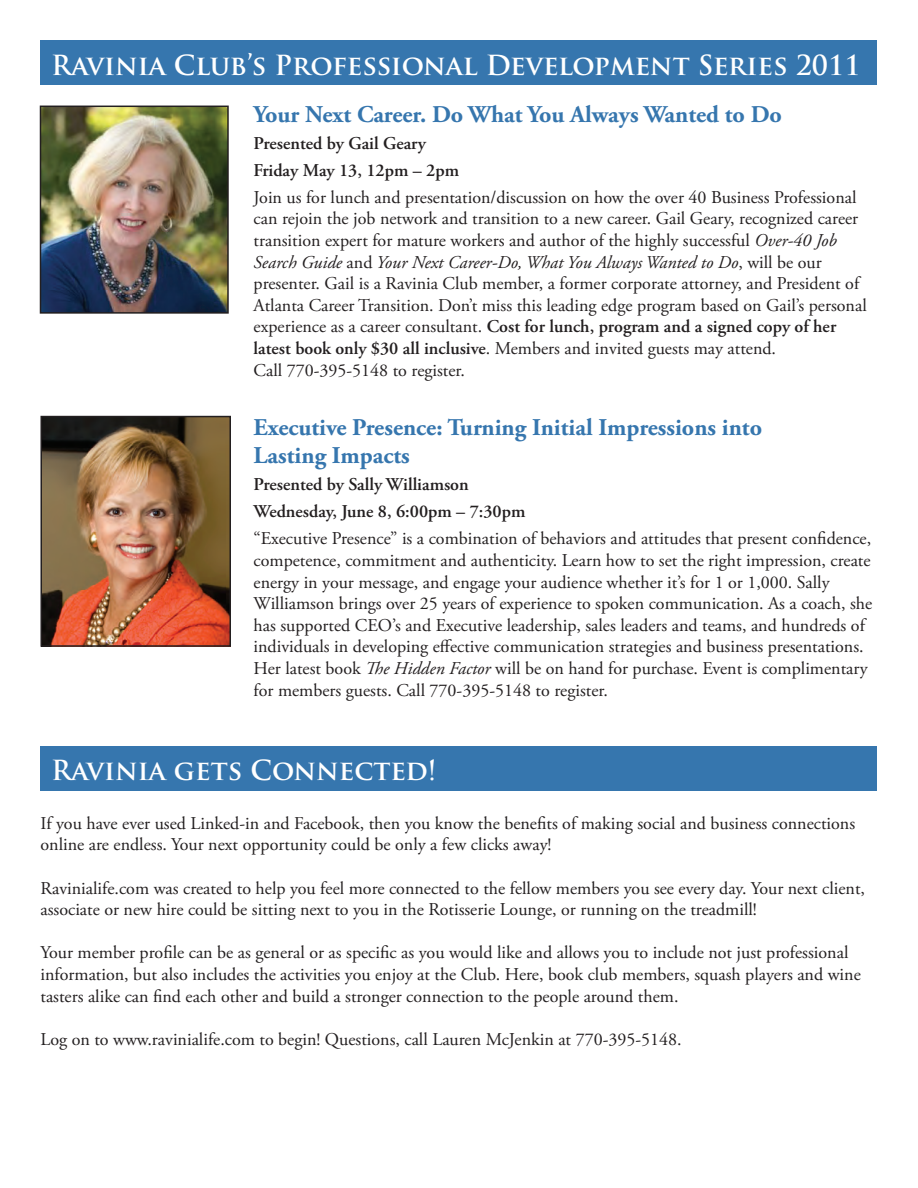
<style>
.page{position:relative;width:918px;height:1188px;background:#fff}
.page>*{position:absolute;margin:0;border:0;box-sizing:border-box;transform-origin:0 0}
.t1{font:700 27px "Trajan Pro";color:#fff}
.t2{font:700 24px/28.8px "Adobe Garamond Pro";color:#3676ae}
.t3{font:18px/21.6px "Adobe Garamond Pro";color:#231f20}
.t4{font:600 18px/27px "Adobe Garamond Pro";color:#231f20}
.s1{font-style:italic}
.s2{font-weight:600}
</style>
<div class="page">
<div style="left:40px;top:40px;width:838px;height:45px;background:#3676ae"></div>
<div style="left:40px;top:746px;width:838px;height:45px;background:#3676ae"></div>
<img style="left:43px;top:419px;width:185px;height:225px">
<div style="left:40px;top:416px;width:191px;height:231px;border:2px solid #231f20"></div>
<img style="left:43px;top:109px;width:183px;height:202px">
<div style="left:40px;top:106px;width:189px;height:208px;border:2px solid #231f20"></div>
<h1 class="t1" style="left:51px;top:48px;width:811px">Ravinia Club’s Professional Development Series 2011</h1>
<h2 class="t2" style="left:254px;top:100px;width:530px">Your Next Career. Do What You Always Wanted to Do</h2>
<p class="t4" style="left:254px;top:130px;width:207px">Presented by Gail Geary<br>Friday May 13, 12pm – 2pm</p>
<p class="t3" style="left:254px;top:187px;width:615px">Join us for lunch and presentation/discussion on how the over 40 Business Professional can rejoin the job network and transition to a new career. Gail Geary, recognized career transition expert for mature workers and author of the highly successful <span class="s1">Over-40 Job Search Guide</span> and <span class="s1">Your Next Career-Do, What You Always Wanted to Do</span>, will be our presenter. Gail is a Ravinia Club member, a former corporate attorney, and President of Atlanta Career Transition. Don’t miss this leading edge program based on Gail’s personal experience as a career consultant. <span class="s2">Cost for lunch, program and a signed copy of her latest book only $30 all inclusive</span>. Members and invited guests may attend.<br>Call 770-395-5148 to register.</p>
<h2 class="t2" style="left:254px;top:413px;width:510px">Executive Presence: Turning Initial Impressions into<br>Lasting Impacts</h2>
<p class="t4" style="left:254px;top:471px;width:273px">Presented by Sally Williamson<br>Wednesday, June 8, 6:00pm – 7:30pm</p>
<p class="t3" style="left:254px;top:529px;width:620px">“Executive Presence” is a combination of behaviors and attitudes that present confidence, competence, commitment and authenticity. Learn how to set the right impression, create energy in your message, and engage your audience whether it’s for 1 or 1,000. Sally Williamson brings over 25 years of experience to spoken communication. As a coach, she has supported CEO’s and Executive leadership, sales leaders and teams, and hundreds of individuals in developing effective communication strategies and business presentations.<br>Her latest book <span class="s1">The Hidden Factor</span> will be on hand for purchase. Event is complimentary for members guests. Call 770-395-5148 to register.</p>
<h1 class="t1" style="left:51px;top:754px;width:387px">Ravinia gets Connected!</h1>
<p class="t3" style="left:41px;top:813px;width:816px">If you have ever used Linked-in and Facebook, then you know the benefits of making social and business connections online are endless. Your next opportunity could be only a few clicks away!</p>
<p class="t3" style="left:41px;top:878px;width:826px">Ravinialife.com was created to help you feel more connected to the fellow members you see every day. Your next client, associate or new hire could be sitting next to you in the Rotisserie Lounge, or running on the treadmill!</p>
<p class="t3" style="left:41px;top:942px;width:822px">Your member profile can be as general or as specific as you would like and allows you to include not just professional information, but also includes the activities you enjoy at the Club. Here, book club members, squash players and wine tasters alike can find each other and build a stronger connection to the people around them.</p>
<p class="t3" style="left:41px;top:1029px;width:643px">Log on to www.ravinialife.com to begin! Questions, call Lauren McJenkin at 770-395-5148.</p>
</div>
